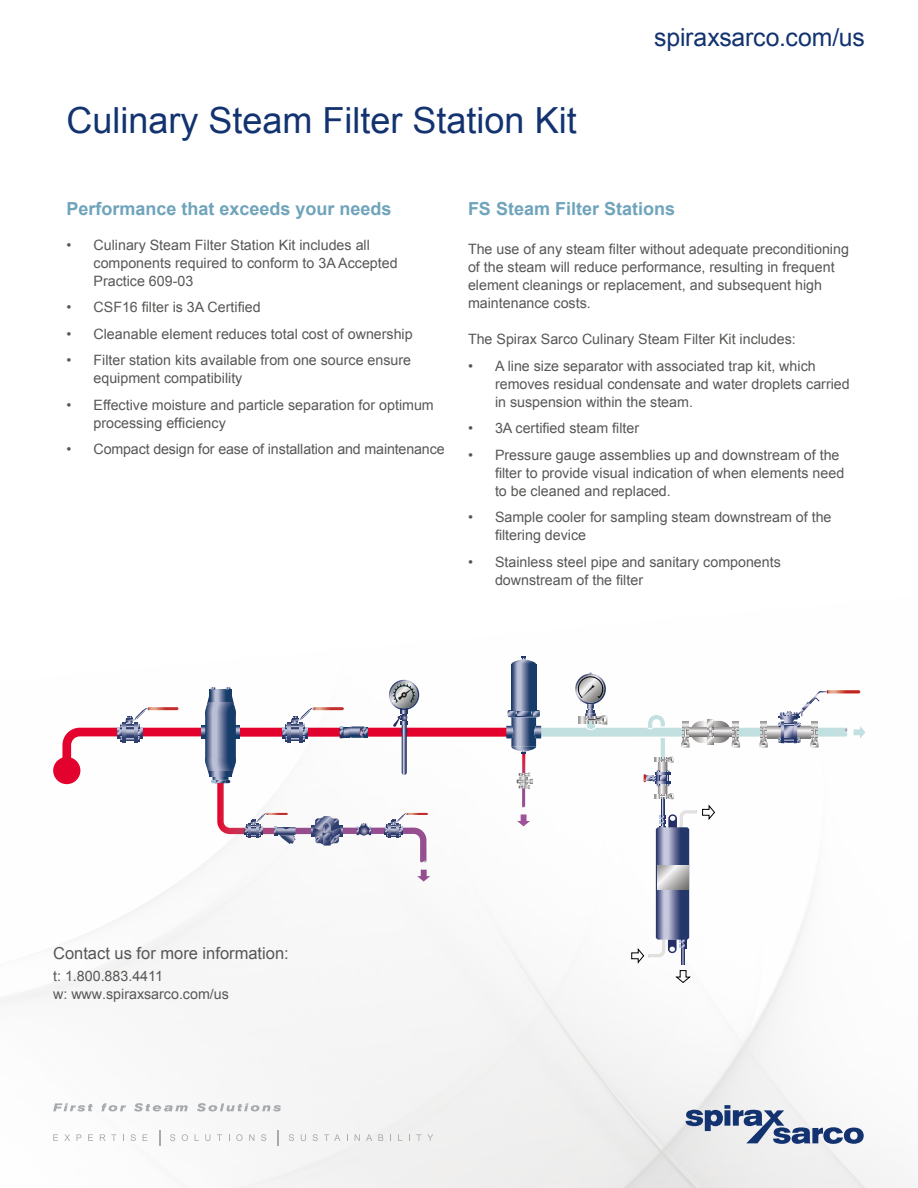
<style>
.page{position:relative;width:918px;height:1188px;background:#fff}
.page>*{position:absolute;margin:0;border:0;box-sizing:border-box;transform-origin:0 0}
.t1{font:36px "Arial";color:#133370}
.t2{font:24.75px "Arial";letter-spacing:-.005em;color:#133370}
.t3{font:700 18px "Arial";color:#6fa4bb}
.t4{font:16.5px "Arial";color:#575756}
.t5{font:14.25px/18px "Arial";color:#575756}
</style>
<div class="page">
<img style="left:0;top:656px;width:910px;height:532px">
<svg style="left:686px;top:1105px;width:178px;height:39px"></svg>
<svg style="left:53px;top:1134px;width:5px;height:7px"></svg>
<svg style="left:64px;top:1134px;width:6px;height:7px"></svg>
<svg style="left:77px;top:1134px;width:5px;height:7px"></svg>
<svg style="left:88px;top:1134px;width:5px;height:7px"></svg>
<svg style="left:100px;top:1134px;width:16px;height:7px"></svg>
<svg style="left:131px;top:1134px;width:5px;height:7px"></svg>
<svg style="left:143px;top:1134px;width:4px;height:7px"></svg>
<svg style="left:170px;top:1134px;width:5px;height:7px"></svg>
<svg style="left:182px;top:1134px;width:6px;height:7px"></svg>
<svg style="left:195px;top:1134px;width:4px;height:7px"></svg>
<svg style="left:205px;top:1134px;width:5px;height:7px"></svg>
<svg style="left:217px;top:1134px;width:5px;height:7px"></svg>
<svg style="left:236px;top:1134px;width:7px;height:7px"></svg>
<svg style="left:249px;top:1134px;width:5px;height:7px"></svg>
<svg style="left:261px;top:1134px;width:5px;height:7px"></svg>
<svg style="left:289px;top:1134px;width:5px;height:7px"></svg>
<svg style="left:301px;top:1134px;width:5px;height:7px"></svg>
<svg style="left:313px;top:1134px;width:5px;height:7px"></svg>
<svg style="left:324px;top:1134px;width:16px;height:7px"></svg>
<svg style="left:355px;top:1134px;width:5px;height:7px"></svg>
<svg style="left:366px;top:1134px;width:6px;height:7px"></svg>
<svg style="left:378px;top:1134px;width:5px;height:7px"></svg>
<svg style="left:398px;top:1134px;width:4px;height:7px"></svg>
<svg style="left:416px;top:1134px;width:17px;height:7px"></svg>
<svg style="left:159px;top:1130px;width:1px;height:15px"></svg>
<svg style="left:277px;top:1130px;width:1px;height:15px"></svg>
<svg style="left:53px;top:1103px;width:228px;height:9px"></svg>
<div style="left:238px;top:728px;width:271px;height:9px;background:#e4032e"></div>
<svg style="left:522px;top:763px;width:3px;height:10px"></svg>
<div style="left:53px;top:757px;width:27px;height:27px;background:#e4032e;border-radius:50%"></div>
<svg style="left:417px;top:870px;width:13px;height:12px"></svg>
<hr style="left:682px;top:933px;width:2px;height:32px;background:#8386a9">
<svg style="left:661px;top:799px;width:3px;height:7px"></svg>
<svg style="left:62px;top:680px;width:366px;height:182px"></svg>
<svg style="left:511px;top:657px;width:25px;height:8px"></svg>
<svg style="left:511px;top:665px;width:25px;height:8px"></svg>
<svg style="left:517px;top:814px;width:13px;height:12px"></svg>
<svg style="left:517px;top:773px;width:16px;height:35px"></svg>
<svg style="left:676px;top:970px;width:14px;height:13px"></svg>
<svg style="left:632px;top:806px;width:83px;height:157px"></svg>
<svg style="left:658px;top:763px;width:9px;height:30px"></svg>
<svg style="left:655px;top:793px;width:19px;height:6px"></svg>
<svg style="left:506px;top:673px;width:359px;height:90px"></svg>
<svg style="left:644px;top:771px;width:25px;height:16px"></svg>
<svg style="left:655px;top:772px;width:15px;height:3px"></svg>
<svg style="left:655px;top:781px;width:15px;height:3px"></svg>
<h1 class="t1" style="left:67px;top:97px;width:512px">Culinary Steam Filter Station Kit</h1>
<h2 class="t2" style="left:654px;top:21px;width:212px">spiraxsarco.com/us</h2>
<p class="t3" style="left:67px;top:196px;width:327px">Performance that exceeds your needs</p>
<p class="t5" style="left:94px;top:236px;width:306px;text-indent:-27px">• Culinary Steam Filter Station Kit includes all components required to conform to 3A Accepted<br>Practice 609-03</p>
<p class="t5" style="left:67px;top:298px;width:196px">• CSF16 filter is 3A Certified</p>
<p class="t5" style="left:67px;top:325px;width:348px">• Cleanable element reduces total cost of ownership</p>
<p class="t5" style="left:94px;top:351px;width:319px;text-indent:-27px">• Filter station kits available from one source ensure equipment compatibility</p>
<p class="t5" style="left:94px;top:396px;width:342px;text-indent:-27px">• Effective moisture and particle separation for optimum processing efficiency</p>
<p class="t5" style="left:67px;top:440px;width:380px">• Compact design for ease of installation and maintenance</p>
<p class="t3" style="left:468px;top:196px;width:209px">FS Steam Filter Stations</p>
<p class="t5" style="left:468px;top:240px;width:382px">The use of any steam filter without adequate preconditioning of the steam will reduce performance, resulting in frequent element cleanings or replacement, and subsequent high maintenance costs.</p>
<p class="t5" style="left:468px;top:330px;width:329px">The Spirax Sarco Culinary Steam Filter Kit includes:</p>
<p class="t5" style="left:495px;top:357px;width:356px;text-indent:-27px">• A line size separator with associated trap kit, which removes residual condensate and water droplets carried in suspension within the steam.</p>
<p class="t5" style="left:468px;top:419px;width:173px">• 3A certified steam filter</p>
<p class="t5" style="left:495px;top:446px;width:351px;text-indent:-27px">• Pressure gauge assemblies up and downstream of the filter to provide visual indication of when elements need to be cleaned and replaced.</p>
<p class="t5" style="left:495px;top:508px;width:338px;text-indent:-27px">• Sample cooler for sampling steam downstream of the filtering device</p>
<p class="t5" style="left:495px;top:553px;width:287px;text-indent:-27px">• Stainless steel pipe and sanitary components downstream of the filter</p>
<p class="t4" style="left:53px;top:942px;width:237px">Contact us for more information:</p>
<p class="t5" style="left:53px;top:967px;width:177px">t: 1.800.883.4411<br>w: www.spiraxsarco.com/us</p>
</div>
